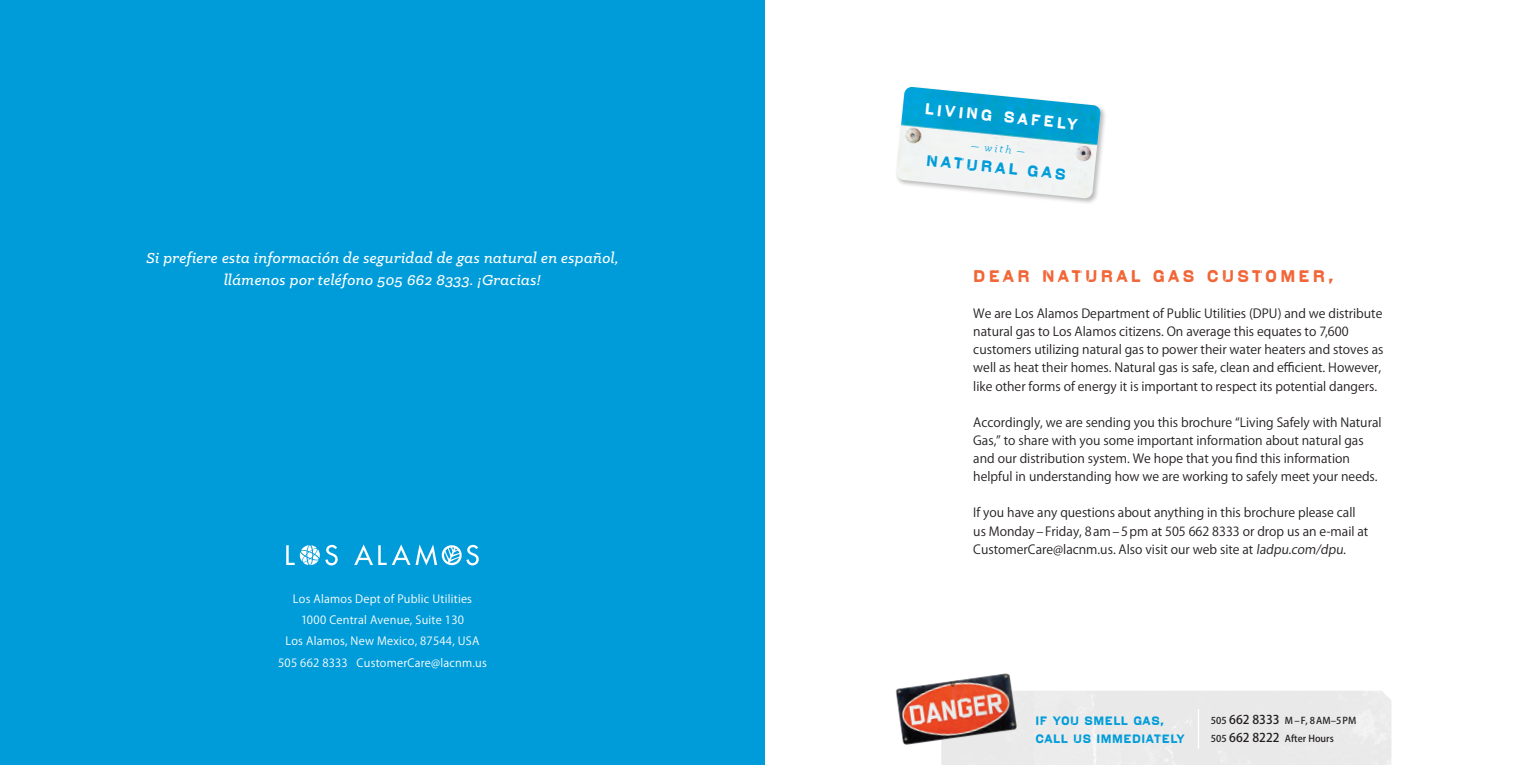
<style>
.page{position:relative;width:1530px;height:765px;background:#fff}
.page>*{position:absolute;margin:0;border:0;box-sizing:border-box;transform-origin:0 0}
.t1{font:17.5px "Coldharbour Gothic";letter-spacing:.18em;color:#f26537}
.t2{font:16.38px "Coldharbour Gothic";color:#fff}
.t3{font:16.38px "Coldharbour Gothic";color:#009cd9}
.t4{font:italic 500 16.25px/21.2px "Klinic Slab";letter-spacing:.02em;color:#fff;text-align:center}
.t5{font:12.62px/18.1px "Coldharbour Gothic";letter-spacing:.04em;color:#009cd9}
.t6{font:12.5px/18.1px "Koz Go Pro";color:#231f20}
.t7{font:italic 11.38px "Klinic Slab";color:#009cd9}
.t8{font:11.25px/21.2px "Koz Go Pro";letter-spacing:.02em;color:#fff;text-align:center}
.t9{font:500 9.38px/18.1px "Koz Go Pro";color:#231f20}
.s1{font-size:12.12px}
</style>
<div class="page">
<img style="left:895px;top:673px;width:127px;height:78px">
<div style="left:0;top:0;width:765px;height:765px;background:#009cd9"></div>
<div style="left:895px;top:86px;width:212px;height:119px;background:#231f20;opacity:.3"></div>
<img style="left:896px;top:87px;width:205px;height:112px">
<svg style="left:286px;top:545px;width:52px;height:20px"></svg>
<svg style="left:354px;top:544px;width:125px;height:21px"></svg>
<h3 class="t4" style="left:146px;top:247px;width:474px">Si prefiere esta información de seguridad de gas natural en español, llámenos por teléfono 505 662 8333. ¡Gracias!</h3>
<p class="t8" style="left:278px;top:588px;width:210px">Los Alamos Dept of Public Utilities<br>1000 Central Avenue, Suite 130<br>Los Alamos, New Mexico, 87544, USA 505 662 8333 CustomerCare@lacnm.us</p>
<h2 class="t2" style="left:926px;top:98px;width:155px;rotate:6deg">LIVING SAFELY</h2>
<p class="t7" style="left:972px;top:138px;width:56px;rotate:6deg">— with —</p>
<h2 class="t3" style="left:928px;top:150px;width:142px;rotate:6deg">NATURAL GAS</h2>
<h1 class="t1" style="left:973px;top:265px;width:362px">DEAR NATURAL GAS CUSTOMER,</h1>
<p class="t6" style="left:973px;top:305px;width:412px">We are Los Alamos Department of Public Utilities (DPU) and we distribute natural gas to Los Alamos citizens. On average this equates to 7,600 customers utilizing natural gas to power their water heaters and stoves as well as heat their homes. Natural gas is safe, clean and efficient. However, like other forms of energy it is important to respect its potential dangers.</p>
<p class="t6" style="left:973px;top:413px;width:410px">Accordingly, we are sending you this brochure “Living Safely with Natural Gas,” to share with you some important information about natural gas and our distribution system. We hope that you find this information helpful in understanding how we are working to safely meet your needs.</p>
<p class="t6" style="left:973px;top:504px;width:397px">If you have any questions about anything in this brochure please call us Monday–Friday, 8am–5pm at 505 662 8333 or drop us an e-mail at<br>CustomerCare@lacnm.us. Also visit our web site at ladpu.com/dpu.</p>
<p class="t5" style="left:1036px;top:711px;width:151px">IF YOU SMELL GAS,<br>CALL US IMMEDIATELY</p>
<p class="t9" style="left:1211px;top:712px;width:147px">505 <span class="s1">662 8333</span> M–F, 8AM–5PM<br>505 <span class="s1">662 8222</span> After Hours</p>
</div>
